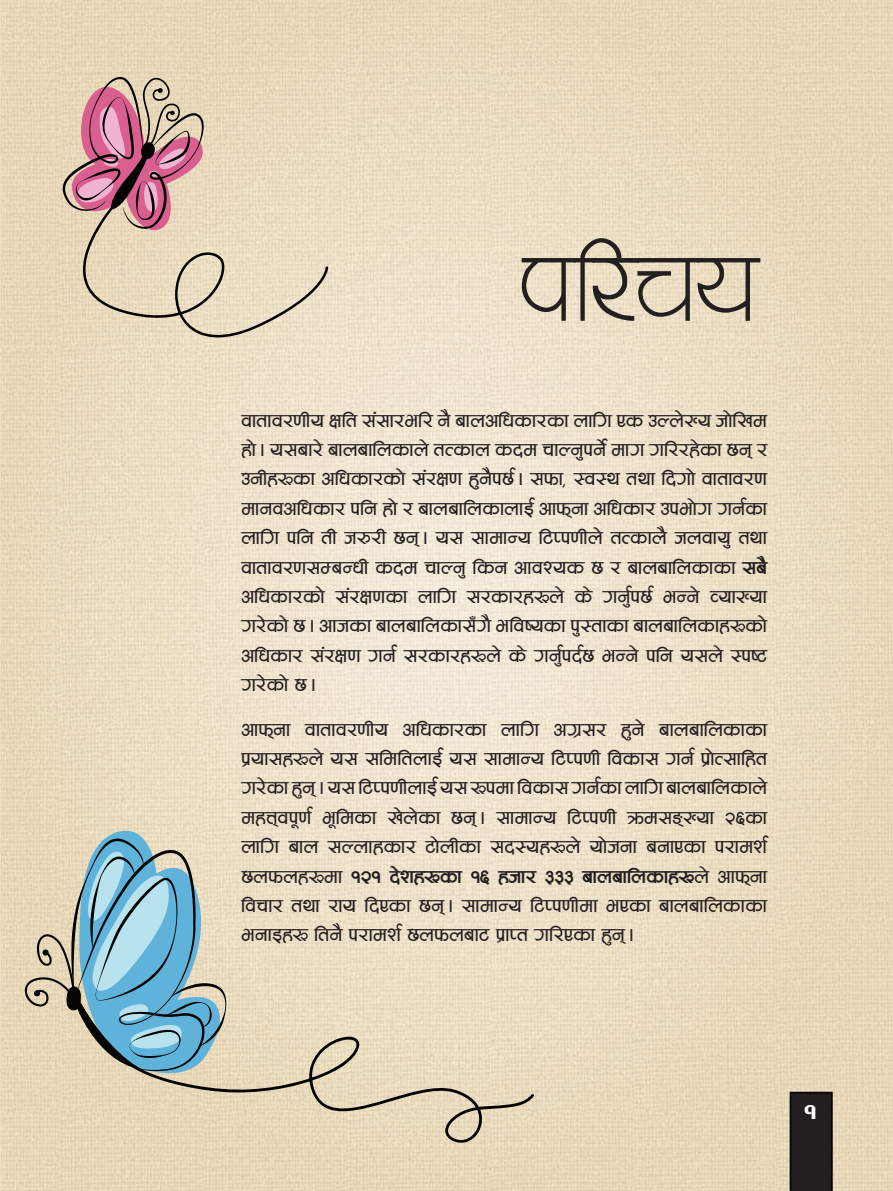
<style>
.page{position:relative;width:893px;height:1191px;background:#fff}
.page>*{position:absolute;margin:0;border:0;box-sizing:border-box;transform-origin:0 0}
.t1{font:87.5px "Navjeevan";color:#231f20}
.t2{font:28px "Ganesh";color:#fff}
.t3{font:24.5px/29.4px "Aakriti";color:#231f20}
.s1{font-weight:700}
</style>
<div class="page">
<img style="left:0;top:0;width:893px;height:1191px">
<svg style="left:24px;top:821px;width:202px;height:259px"></svg>
<svg style="left:130px;top:1035px;width:405px;height:109px;fill:#e8d9bc"></svg>
<svg style="left:63px;top:77px;width:265px;height:261px"></svg>
<svg style="left:790px;top:1091px;width:43px;height:100px"></svg>
<h1 class="t1" style="left:522px;top:236px;width:238px">kl/ro</h1>
<p class="t3" style="left:241px;top:404px;width:539px">jftfj/0fLo Iflt ;+;f/el/ g}afnclwsf/sf nflu Ps pNn]Vo hf]lvd xf]. o;af/]afnaflnsfn]tTsfn sbd rfNg'kg]{dfu ul//x]sf 5g\/ pgLx¿sf clwsf/sf];+/If0f x'g}k5{. ;kmf, :j:y tyf lbuf]jftfj/0f dfgjclwsf/ klg xf]/ afnaflnsfnfO{cfkm\gf clwsf/ pkef]u ug{sf nflu klg tL h?/L 5g\. o; ;fdfGo l6Kk0fLn]tTsfn}hnjfo'tyf jftfj/0f;DaGwL sbd rfNg'lsg cfjZos 5 / afnaflnsfsf <span class="s1">;a} </span>clwsf/sf];+/If0fsf nflu ;/sf/x¿n]s]ug{'k5{ eGg]JofVof u/]sf]5. cfhsf afnaflnsf;“u}eljiosf k':tfsf afnaflnsfx¿sf] clwsf/ ;+/If0f ug{ ;/sf/x¿n]s]ug{'kb{5 eGg]klg o;n]:ki6 u/]sf]5.</p>
<p class="t3" style="left:241px;top:713px;width:537px">cfkm\gf jftfj/0fLo clwsf/sf nflu cu|;/ x'g] afnaflnsfsf k|of;x¿n]o; ;ldltnfO{o; ;fdfGo l6Kk0fL ljsf; ug{k|f]T;flxt u/]sf x'g\. o; l6Kk0fLnfO{o; ¿kdf ljsf; ug{sf nflu afnaflnsfn] dxQ\jk"0f{ e"ldsf v]n]sf 5g\. ;fdfGo l6Kk0fL qmd;ª\Vof @^sf nflu afn ;Nnfxsf/ 6f]nLsf ;b:ox¿n]of]hgf agfPsf k/fdz{ 5nkmnx¿df <span class="s1">!@! b]zx¿sf !^ xhf/ ### afnaflnsfx¿</span>n]cfkm\gf ljrf/ tyf /fo lbPsf 5g\. ;fdfGo l6Kk0fLdf ePsf afnaflnsfsf egfOx¿ ltg}k/fdz{5nkmnaf6 k|fKt ul/Psf x'g\.</p>
<p class="t2" style="left:805px;top:1099px;width:14px">!</p>
</div>
